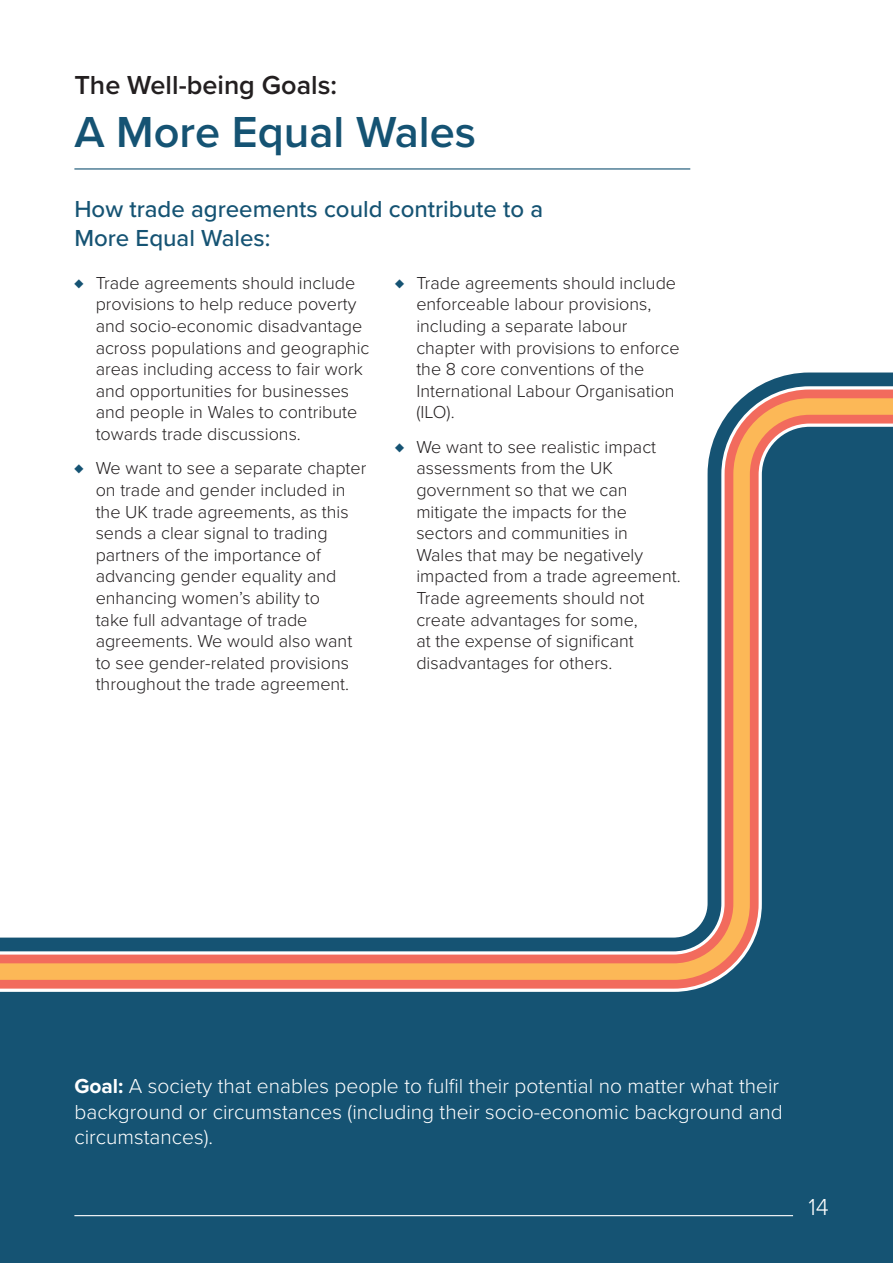
<style>
.page{position:relative;width:893px;height:1263px;background:#fff}
.page>*{position:absolute;margin:0;border:0;box-sizing:border-box;transform-origin:0 0}
.t1{font:600 45px "Proxima Nova";color:#155373}
.t2{font:600 27px "Proxima Nova";color:#231f20}
.t3{font:500 24px/28.8px "Proxima Nova";color:#155373}
.t4{font:300 24px "Proxima Nova";color:#fff}
.t5{font:300 21px/25.2px "Proxima Nova";color:#fff}
.t6{font:300 18px/21.6px "Proxima Nova";color:#231f20}
.s1{color:#155373}
.s2{font-weight:700}
</style>
<div class="page">
<div style="left:0;top:974px;width:893px;height:289px;background:#155373"></div>
<hr style="left:74px;top:1215px;width:719px;height:1px;background:#fff">
<svg style="left:0;top:372px;width:893px;height:620px"></svg>
<svg style="left:0;top:390px;width:893px;height:598px"></svg>
<hr style="left:74px;top:168px;width:616px;height:2px;background:#155373">
<h2 class="t2" style="left:74px;top:64px;width:264px">The Well-being Goals:</h2>
<h1 class="t1" style="left:74px;top:99px;width:403px">A More Equal Wales</h1>
<h3 class="t3" style="left:74px;top:194px;width:470px">How trade agreements could contribute to a<br>More Equal Wales:</h3>
<p class="t6" style="left:96px;top:271px;width:275px;text-indent:-21px"><span class="s1">♦</span> Trade agreements should include provisions to help reduce poverty and socio-economic disadvantage across populations and geographic areas including access to fair work and opportunities for businesses and people in Wales to contribute towards trade discussions.</p>
<p class="t6" style="left:96px;top:457px;width:272px;text-indent:-21px"><span class="s1">♦</span> We want to see a separate chapter on trade and gender included in the UK trade agreements, as this sends a clear signal to trading partners of the importance of advancing gender equality and enhancing women’s ability to<br>take full advantage of trade agreements. We would also want to see gender-related provisions throughout the trade agreement.</p>
<p class="t6" style="left:416px;top:271px;width:265px;text-indent:-21px"><span class="s1">♦</span> Trade agreements should include enforceable labour provisions, including a separate labour chapter with provisions to enforce the 8 core conventions of the<br>International Labour Organisation (ILO).</p>
<p class="t6" style="left:416px;top:435px;width:266px;text-indent:-21px"><span class="s1">♦</span> We want to see realistic impact assessments from the UK government so that we can mitigate the impacts for the sectors and communities in<br>Wales that may be negatively impacted from a trade agreement.<br>Trade agreements should not create advantages for some,<br>at the expense of significant disadvantages for others.</p>
<p class="t5" style="left:74px;top:1073px;width:710px"><span class="s2">Goal:</span> A society that enables people to fulfil their potential no matter what their background or circumstances (including their socio-economic background and circumstances).</p>
<h3 class="t4" style="left:808px;top:1189px;width:22px">14</h3>
</div>
